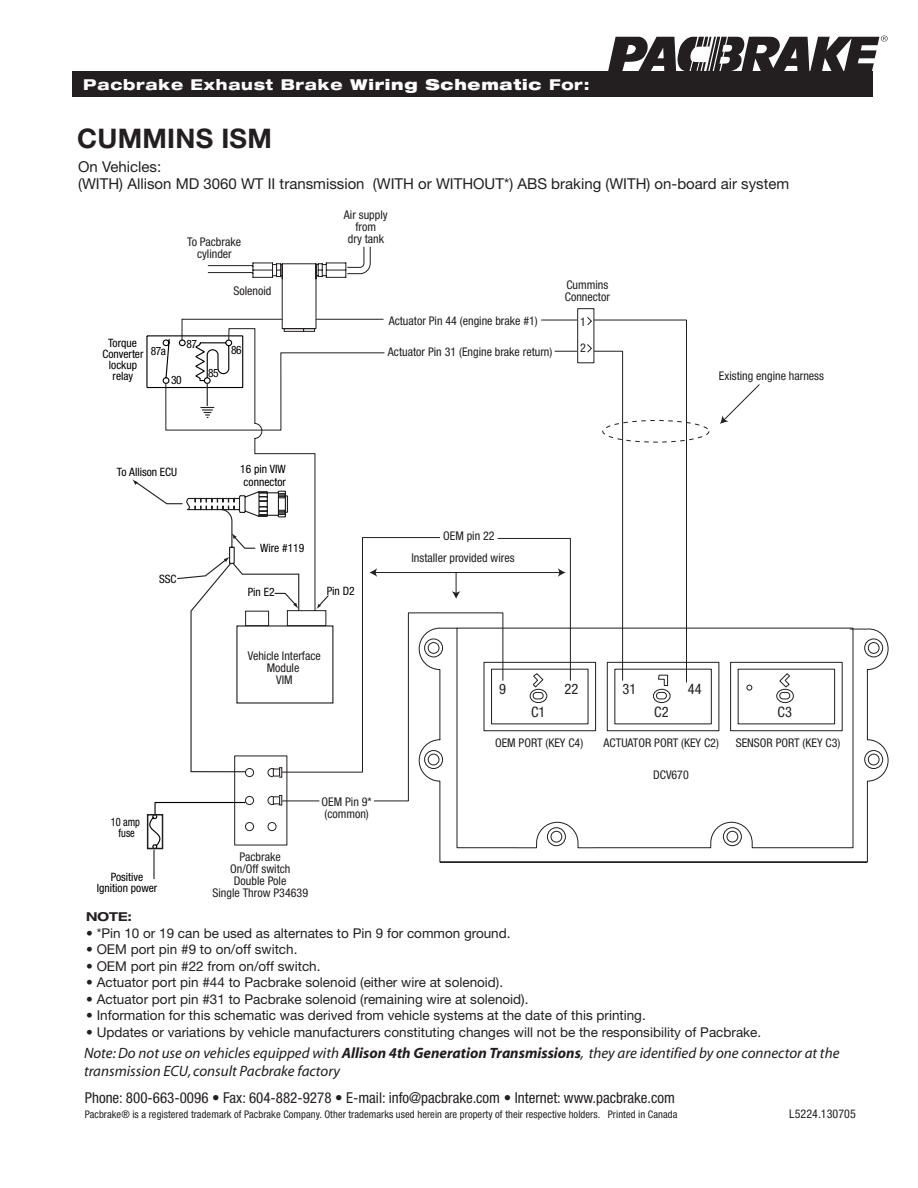
<style>
.page{position:relative;width:918px;height:1188px;background:#fff}
.page>*{position:absolute;margin:0;border:0;box-sizing:border-box;transform-origin:0 0}
.t1{font:700 27px "Helvetica Neue";letter-spacing:.01em;color:#231f20}
.t2{font:italic 15px/18px "Myriad";color:#211d1e}
.t3{font:15px/17.2px "Helvetica Neue";color:#231f20}
.t4{font:condensed 15px "Helvetica Neue";color:#231f20}
.t5{font:800 expanded 15px "Helvetica Neue";letter-spacing:.05em;color:#fff}
.t6{font:condensed 14.4px "Helvetica Neue";color:#231f20}
.t7{font:13.5px "Helvetica Neue";color:#231f20}
.t8{font:700 expanded 12.3px "Helvetica Neue";color:#231f20}
.t9{font:condensed 12px/12px "Helvetica Neue";color:#231f20}
.t10{font:condensed 11.55px/10.8px "Helvetica Neue";color:#000;text-align:center}
.t11{font:condensed 11.55px/10.8px "Helvetica Neue";color:#000;text-align:center;scale:.9 1}
.t12{font:condensed 10.5px "Helvetica Neue";letter-spacing:.005em;color:#231f20}
.s1{font-weight:900}
.s2{font-weight:700}
</style>
<div class="page">
<div style="left:72px;top:71px;width:801px;height:25px;background:#231f20"></div>
<svg style="left:608px;top:36px;width:280px;height:35px"></svg>
<hr style="left:153px;top:850px;width:2px;height:29px;background:#231f20">
<svg style="left:439px;top:628px;width:450px;height:235px"></svg>
<svg style="left:504px;top:319px;width:183px;height:308px"></svg>
<div style="left:602px;top:420px;width:107px;height:22px;border:1px dashed #231f20;border-radius:50%"></div>
<hr style="left:375px;top:572px;width:185px;height:1px;background:#231f20">
<svg style="left:558px;top:568px;width:8px;height:9px"></svg>
<svg style="left:720px;top:384px;width:40px;height:40px"></svg>
<svg style="left:504px;top:627px;width:350px;height:222px"></svg>
<div style="left:578px;top:309px;width:16px;height:54px;background:#fff"></div>
<div style="left:577px;top:308px;width:17px;height:55px;border:1px solid #231f20"></div>
<svg style="left:587px;top:317px;width:5px;height:36px"></svg>
<svg style="left:132px;top:246px;width:372px;height:604px"></svg>
<p class="t5" style="left:83px;top:75px;width:508px">Pacbrake Exhaust Brake <span class="s1">Wiring Schematic</span> For:</p>
<h1 class="t1" style="left:77px;top:122px;width:196px">CUMMINS ISM</h1>
<p class="t3" style="left:78px;top:157px;width:713px">On Vehicles:<br>(WITH) Allison MD 3060 WT II transmission (WITH or WITHOUT*) ABS braking (WITH) on-board air system</p>
<p class="t9" style="left:344px;top:209px;width:45px;text-align:center">Air supply from</p>
<p class="t9" style="left:187px;top:235px;width:55px">To Pacbrake</p>
<p class="t9" style="left:348px;top:233px;width:38px">dry tank</p>
<p class="t9" style="left:197px;top:247px;width:36px">cylinder</p>
<p class="t9" style="left:233px;top:285px;width:39px">Solenoid</p>
<p class="t10" style="left:102px;top:338px;width:43px">Torque<br>Converter lockup relay</p>
<p class="t10" style="left:186px;top:338px;width:12px">87</p>
<p class="t10" style="left:151px;top:345px;width:17px">87a</p>
<p class="t10" style="left:171px;top:374px;width:12px">30</p>
<p class="t10" style="left:208px;top:368px;width:12px">85</p>
<p class="t10" style="left:231px;top:344px;width:12px">86</p>
<p class="t9" style="left:389px;top:315px;width:151px">Actuator Pin 44 (engine brake #1)</p>
<p class="t9" style="left:388px;top:346px;width:166px">Actuator Pin 31 (Engine brake return)</p>
<p class="t9" style="left:565px;top:278px;width:47px">Cummins<br>Connector</p>
<p class="t9" style="left:580px;top:309px;width:7px;line-height:25.8px">1<br>2</p>
<p class="t10" style="left:117px;top:466px;width:62px">To Allison ECU</p>
<p class="t10" style="left:159px;top:573px;width:19px">SSC</p>
<p class="t10" style="left:240px;top:463px;width:47px;line-height:12.3px;text-align:left">16 pin VIW connector</p>
<p class="t10" style="left:260px;top:543px;width:46px">Wire #119</p>
<p class="t10" style="left:248px;top:587px;width:28px">Pin E2</p>
<p class="t10" style="left:327px;top:586px;width:29px">Pin D2</p>
<p class="t9" style="left:412px;top:525px;width:105px;line-height:22px;text-indent:32px">OEM pin 22<br>Installer provided wires</p>
<p class="t9" style="left:719px;top:370px;width:107px">Existing engine harness</p>
<p class="t11" style="left:111px;top:817px;width:34px">10 amp fuse</p>
<p class="t10" style="left:97px;top:871px;width:62px">Positive<br>Ignition power</p>
<p class="t9" style="left:248px;top:649px;width:75px;text-align:center">Vehicle Interface<br>Module<br>VIM</p>
<p class="t9" style="left:213px;top:850px;width:97px;text-align:center">Pacbrake<br>On/Off switch<br>Double Pole<br>Single Throw P34639</p>
<p class="t9" style="left:322px;top:795px;width:52px">OEM Pin 9* (common)</p>
<p class="t6" style="left:499px;top:681px;width:8px">9</p>
<p class="t6" style="left:565px;top:681px;width:15px">22</p>
<p class="t6" style="left:531px;top:703px;width:16px">C1</p>
<p class="t9" style="left:495px;top:737px;width:90px">OEM PORT (KEY C4)</p>
<p class="t6" style="left:623px;top:681px;width:15px">31</p>
<p class="t6" style="left:688px;top:681px;width:15px">44</p>
<p class="t6" style="left:654px;top:703px;width:16px">C2</p>
<p class="t6" style="left:778px;top:703px;width:16px">C3</p>
<p class="t9" style="left:604px;top:737px;width:117px">ACTUATOR PORT (KEY C2)</p>
<p class="t9" style="left:736px;top:737px;width:106px">SENSOR PORT (KEY C3)</p>
<p class="t9" style="left:653px;top:768px;width:37px">DCV670</p>
<p class="t8" style="left:86px;top:909px;width:47px">NOTE:</p>
<p class="t7" style="left:86px;top:925px;width:426px">• *Pin 10 or 19 can be used as alternates to Pin 9 for common ground.</p>
<p class="t7" style="left:86px;top:941px;width:213px">• OEM port pin #9 to on/off switch.</p>
<p class="t7" style="left:86px;top:958px;width:236px">• OEM port pin #22 from on/off switch.</p>
<p class="t7" style="left:86px;top:974px;width:419px">• Actuator port pin #44 to Pacbrake solenoid (either wire at solenoid).</p>
<p class="t7" style="left:86px;top:991px;width:444px">• Actuator port pin #31 to Pacbrake solenoid (remaining wire at solenoid).</p>
<p class="t7" style="left:86px;top:1007px;width:561px">• Information for this schematic was derived from vehicle systems at the date of this printing.</p>
<p class="t7" style="left:86px;top:1024px;width:677px">• Updates or variations by vehicle manufacturers constituting changes will not be the responsibility of Pacbrake.</p>
<p class="t2" style="left:84px;top:1044px;width:757px">Note: Do not use on vehicles equipped with <span class="s2">Allison 4th Generation Transmissions</span>, they are identified by one connector at the transmission ECU, consult Pacbrake factory</p>
<p class="t4" style="left:85px;top:1089px;width:592px">Phone: 800-663-0096 • Fax: 604-882-9278 • E-mail: info@pacbrake.com • Internet: www.pacbrake.com</p>
<p class="t12" style="left:85px;top:1109px;width:594px">Pacbrake® is a registered trademark of Pacbrake Company. Other trademarks used herein are property of their respective holders. Printed in Canada</p>
<p class="t9" style="left:789px;top:1108px;width:68px">L5224.130705</p>
</div>
